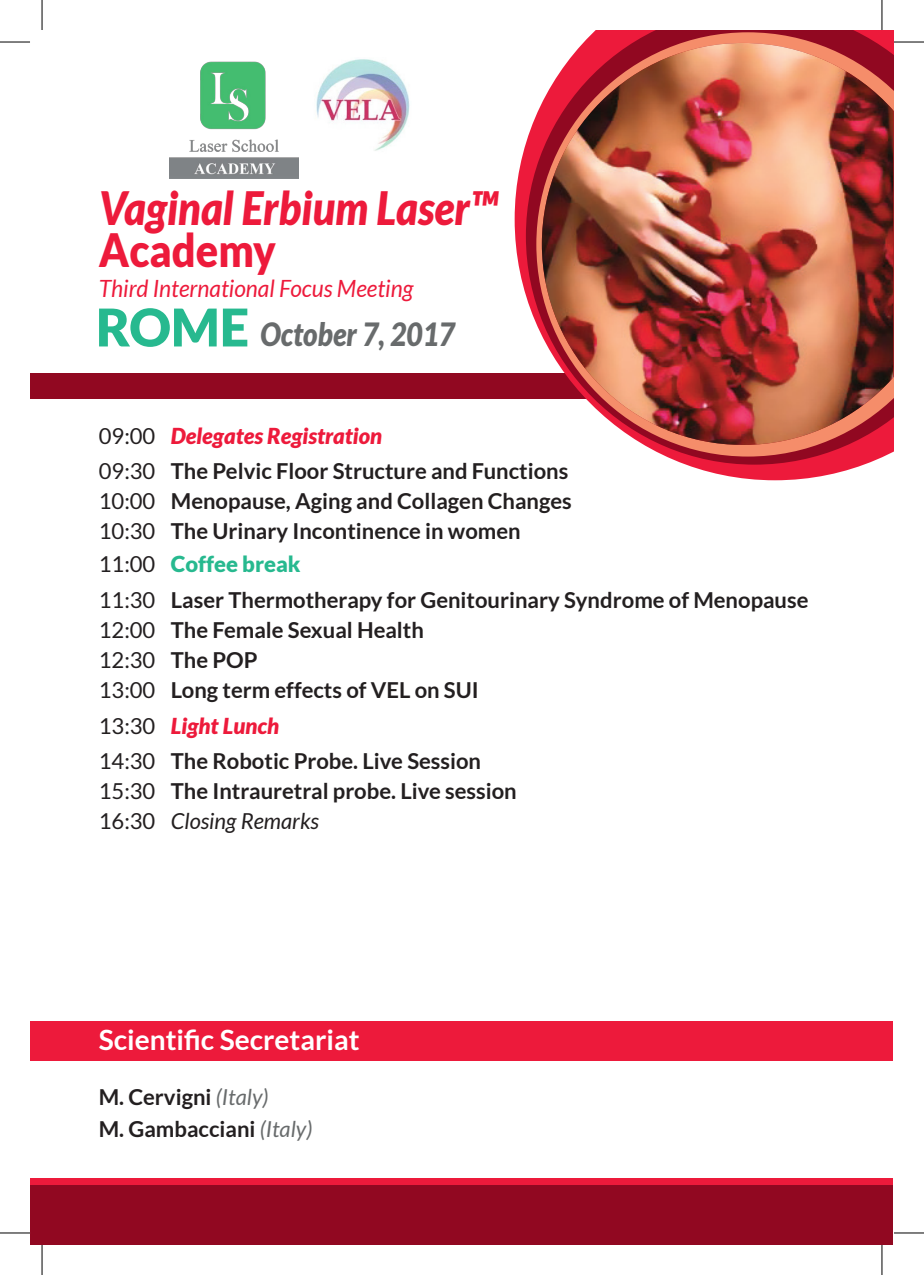
<style>
.page{position:relative;width:924px;height:1275px;background:#fff}
.page>*{position:absolute;margin:0;border:0;box-sizing:border-box;transform-origin:0 0}
.t1{font:italic 900 46px "Lato";color:#ed1a3b;scale:.9 1}
.t2{font:900 46px "Lato";color:#ed1a3b;scale:.9 1}
.t3{font:italic 900 32px "Lato";color:#686b6c;scale:.87 1}
.t4{font:700 28px "Lato";color:#fff}
.t5{font:italic 23.8px "Lato";color:#ed1a3b;scale:.96 1}
.t6{font:700 22px/30px "Lato";color:#231f20}
.s1{font-style:normal;font-size:52px;color:#27b98f}
.s2{font-weight:400}
.s3{font-weight:900;font-style:italic;color:#ed1a3b}
.s4{font-weight:900;color:#27b98f}
.s5{font-weight:400;font-style:italic}
.s6{font-weight:400;font-style:italic;color:#686b6c}
</style>
<div class="page">
<div style="left:31px;top:1021px;width:861px;height:40px;background:#ed1a3b"></div>
<div style="left:31px;top:1177px;width:861px;height:67px;background:#ed1a3b"></div>
<div style="left:31px;top:1185px;width:861px;height:59px;background:#910821"></div>
<div style="left:31px;top:373px;width:861px;height:26px;background:#910821"></div>
<svg style="left:514px;top:146px;width:352px;height:334px"></svg>
<svg style="left:525px;top:31px;width:367px;height:433px"></svg>
<svg style="left:536px;top:32px;width:356px;height:424px"></svg>
<img style="left:541px;top:43px;width:351px;height:402px">
<img style="left:170px;top:61px;width:128px;height:117px">
<img style="left:316px;top:59px;width:94px;height:92px">
<hr style="left:0;top:42px;width:30px;height:1px;background:#000">
<hr style="left:893px;top:42px;width:30px;height:1px;background:#000">
<hr style="left:0;top:1232px;width:30px;height:1px;background:#000">
<hr style="left:893px;top:1232px;width:30px;height:1px;background:#000">
<hr style="left:42px;top:0;width:1px;height:30px;background:#000">
<hr style="left:42px;top:1245px;width:1px;height:30px;background:#000">
<hr style="left:881px;top:0;width:1px;height:30px;background:#000">
<hr style="left:881px;top:1245px;width:1px;height:30px;background:#000">
<h1 class="t1" style="left:99px;top:181px;width:445px">Vaginal Erbium Laser™</h1>
<h1 class="t2" style="left:99px;top:223px;width:198px">Academy</h1>
<p class="t5" style="left:99px;top:275px;width:329px">Third International Focus Meeting</p>
<h2 class="t3" style="left:96px;top:315px;width:414px"><span class="s1">ROME</span> October 7, 2017</h2>
<p class="t6" style="left:99px;top:417px;width:471px;line-height:35.6px"><span class="s2">09:00</span> <span class="s3">Delegates Registration<br></span><span class="s2">09:30</span> The Pelvic Floor Structure and Functions</p>
<p class="t6" style="left:99px;top:486px;width:474px"><span class="s2">10:00</span> Menopause, Aging and Collagen Changes<br><span class="s2">10:30</span> The Urinary Incontinence in women</p>
<p class="t6" style="left:99px;top:546px;width:711px;line-height:35.6px"><span class="s2">11:00</span> <span class="s4">Coffee break<br></span><span class="s2">11:30</span> Laser Thermotherapy for Genitourinary Syndrome of Menopause</p>
<p class="t6" style="left:99px;top:614px;width:381px"><span class="s2">12:00</span> The Female Sexual Health<br><span class="s2">12:30</span> The POP<br><span class="s2">13:00</span> Long term effects of VEL on SUI</p>
<p class="t6" style="left:99px;top:707px;width:383px;line-height:35.6px"><span class="s2">13:30</span> <span class="s3">Light Lunch<br></span><span class="s2">14:30</span> The Robotic Probe. Live Session</p>
<p class="t6" style="left:99px;top:776px;width:419px"><span class="s2">15:30</span> The Intrauretral probe. Live session<br><span class="s2">16:30</span> <span class="s5">Closing Remarks</span></p>
<p class="t4" style="left:99px;top:1023px;width:262px">Scientific Secretariat</p>
<p class="t6" style="left:99px;top:1080px;width:215px;line-height:32px">M. Cervigni <span class="s6">(Italy)<br></span>M. Gambacciani <span class="s6">(Italy)</span></p>
</div>
